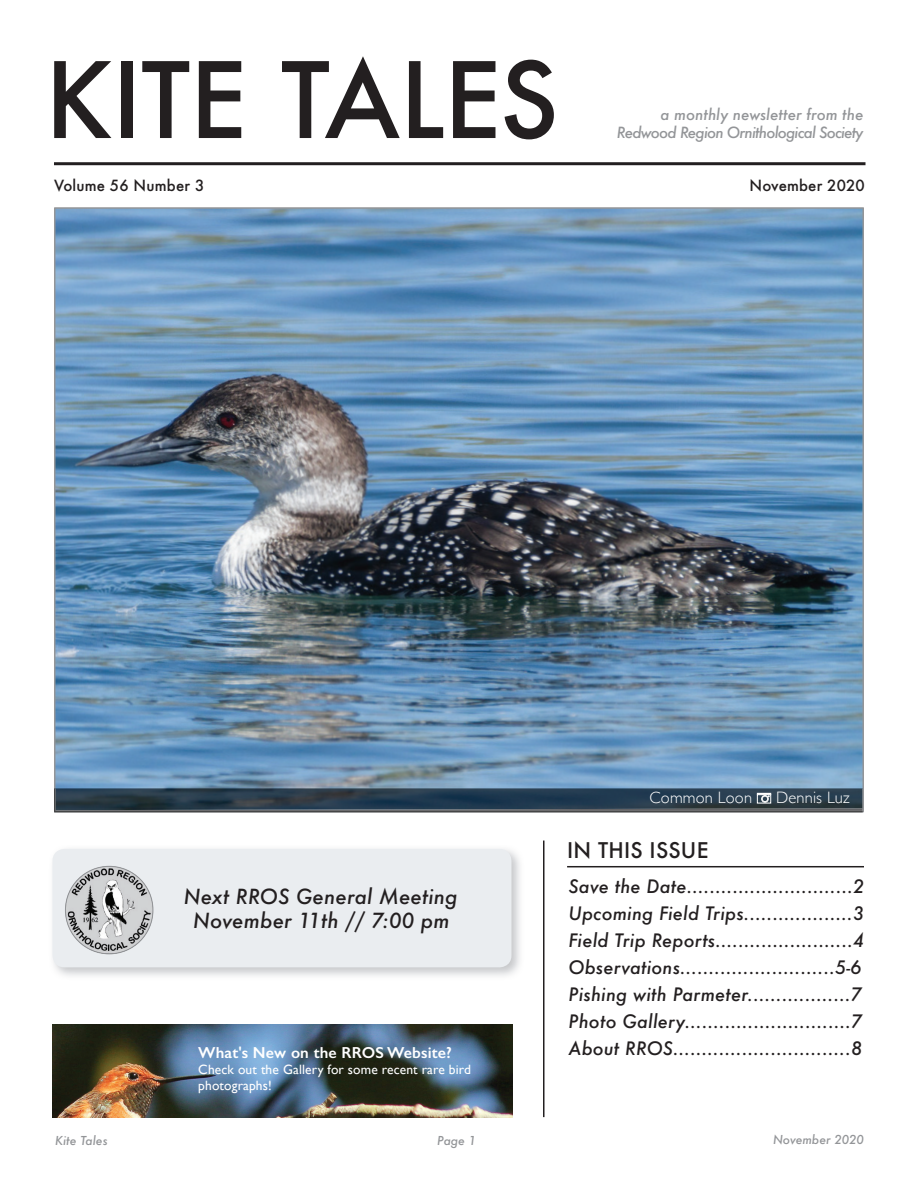
<style>
.page{position:relative;width:918px;height:1188px;background:#fff}
.page>*{position:absolute;margin:0;border:0;box-sizing:border-box;transform-origin:0 0}
.t1{font:500 102px "Futura";letter-spacing:-.01em;color:#231f20}
.t2{font:500 21px "Futura";letter-spacing:.01em;color:#231f20}
.t3{font:italic 500 20.25px/24.3px "Futura";letter-spacing:.01em;color:#231f20;text-align:center}
.t4{font:italic 500 18px/27px "Futura";letter-spacing:.01em;color:#231f20}
.t5{font:300 16.5px "Gill Sans";letter-spacing:.01em;color:#fff}
.t6{font:600 15.9px "Gill Sans";letter-spacing:.01em;color:#fff}
.t7{font:italic 500 15px/18px "Futura";letter-spacing:-.05em;color:#939598;text-align:right}
.t8{font:500 15px "Futura";letter-spacing:.01em;color:#231f20}
.t9{font:13.5px/16.2px "Gill Sans";letter-spacing:.01em;color:#fff}
.t10{font:italic 500 12px "Futura";color:#939598}
</style>
<div class="page">
<img style="left:54px;top:207px;width:810px;height:605px">
<hr style="left:54px;top:162px;width:812px;height:3px;background:#231f20">
<div style="left:54px;top:850px;width:456px;height:116px;background:#eaedf0;border-radius:10px"></div>
<div style="left:52px;top:849px;width:460px;height:118px;border:3px solid #eaedf0;border-radius:10px"></div>
<hr style="left:567px;top:866px;width:297px;height:1px;background:#231f20">
<hr style="left:543px;top:841px;width:1px;height:276px;background:#231f20">
<img style="left:52px;top:1024px;width:460px;height:94px">
<img style="left:65px;top:866px;width:88px;height:88px;border-radius:44px">
<svg style="left:54px;top:788px;width:809px;height:24px;background:#304250"></svg>
<h1 class="t1" style="left:45px;top:30px;width:515px">KITE TALES</h1>
<p class="t7" style="left:617px;top:105px;width:248px">a monthly newsletter from the<br>Redwood Region Ornithological Society</p>
<p class="t8" style="left:54px;top:175px;width:152px">Volume 56 Number 3</p>
<p class="t8" style="left:749px;top:175px;width:117px">November 2020</p>
<p class="t5" style="left:650px;top:784px;width:104px">Common Loon</p>
<p class="t5" style="left:776px;top:784px;width:75px">Dennis Luz</p>
<p class="t2" style="left:567px;top:836px;width:143px">IN THIS ISSUE</p>
<p class="t3" style="left:184px;top:884px;width:275px">Next RROS General Meeting<br>November 11th // 7:00 pm</p>
<p class="t4" style="left:569px;top:873px;width:297px">Save the Date.............................2<br>Upcoming Field Trips...................3<br>Field Trip Reports........................4<br>Observations...........................5-6<br>Pishing with Parmeter..................7<br>Photo Gallery.............................7<br>About RROS...............................8</p>
<p class="t6" style="left:198px;top:1043px;width:255px">What's New on the RROS Website?</p>
<p class="t9" style="left:198px;top:1061px;width:274px">Check out the Gallery for some recent rare bird photographs!</p>
<p class="t10" style="left:55px;top:1132px;width:54px">Kite Tales</p>
<p class="t10" style="left:437px;top:1132px;width:40px">Page 1</p>
<p class="t10" style="left:773px;top:1131px;width:92px">November 2020</p>
</div>
